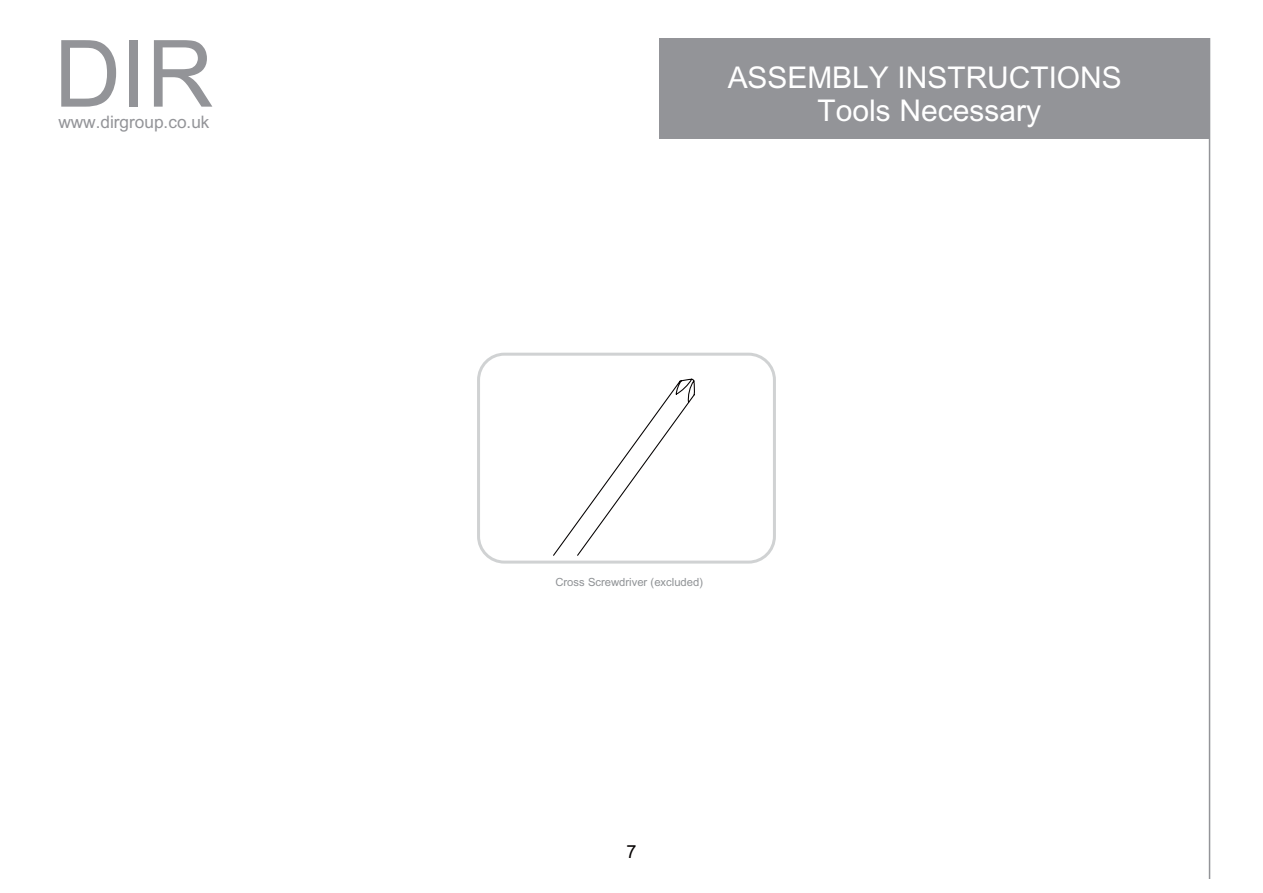
<style>
.page{position:relative;width:1263px;height:893px;background:#fff}
.page>*{position:absolute;margin:0;border:0;box-sizing:border-box;transform-origin:0 0}
.t1{font:93px "+Arial";color:#939498}
.t2{font:30px/33.5px "+Arial";color:#fff;text-align:center}
.t3{font:18px "+Arial";color:#040000}
.t4{font:17.25px "+Arial";color:#939498}
.t5{font:11.25px "+Arial";color:#8f9295}
</style>
<div class="page">
<div style="left:660px;top:38px;width:550px;height:101px;background:#939498"></div>
<hr style="left:1209px;top:38px;width:1px;height:840px;background:#939498">
<div style="left:477px;top:353px;width:299px;height:211px;border:3px solid #d0d2d3;border-radius:26px"></div>
<svg style="left:553px;top:378px;width:142px;height:178px"></svg>
<h1 class="t1" style="left:54px;top:10px;width:161px">DIR</h1>
<p class="t4" style="left:58px;top:110px;width:153px">www.dirgroup.co.uk</p>
<p class="t2" style="left:728px;top:61px;width:396px">ASSEMBLY INSTRUCTIONS<br>Tools Necessary</p>
<p class="t5" style="left:555px;top:575px;width:149px">Cross Screwdriver (excluded)</p>
<p class="t3" style="left:626px;top:839px;width:11px">7</p>
</div>
